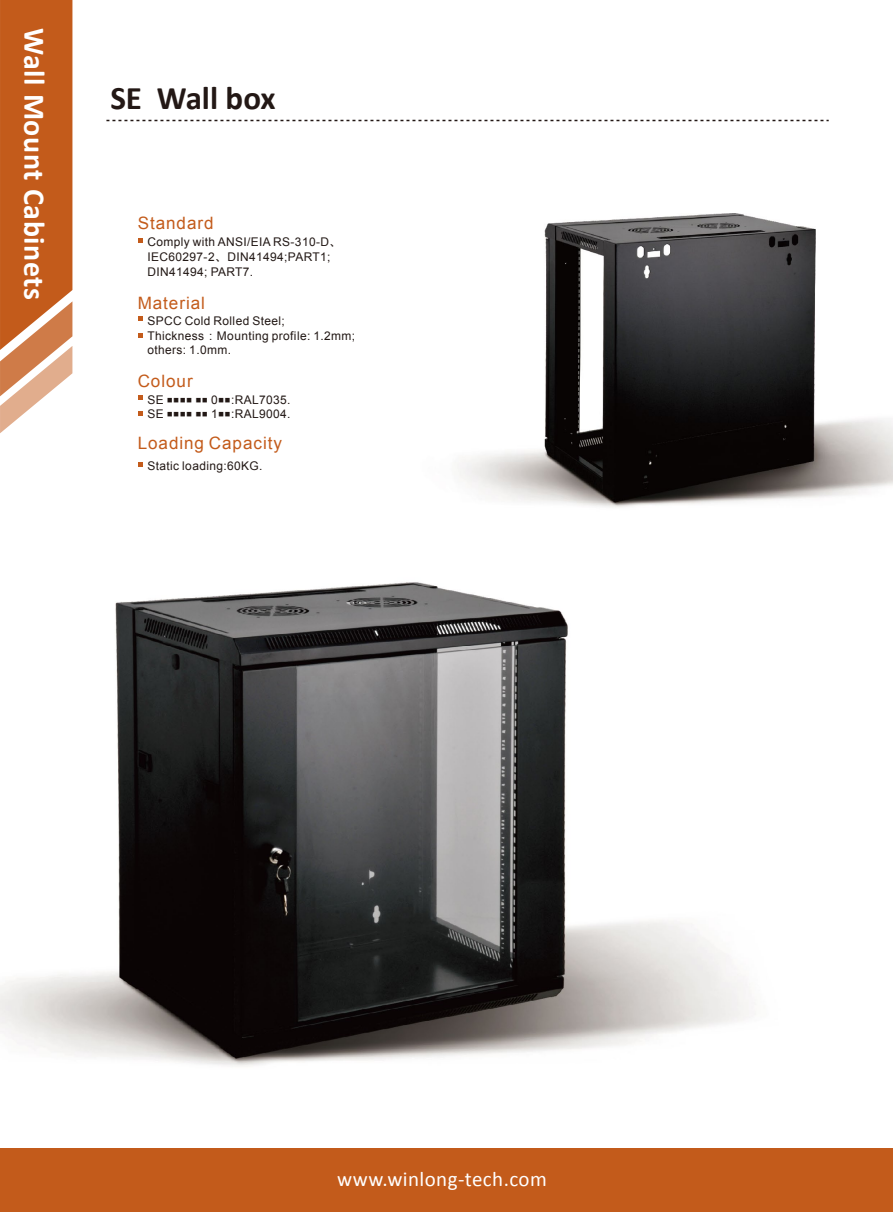
<style>
.page{position:relative;width:893px;height:1212px;background:#fff}
.page>*{position:absolute;margin:0;border:0;box-sizing:border-box;transform-origin:0 0}
.t1{font:700 33px "Calibri";color:#231815}
.t2{font:700 30px "Calibri";letter-spacing:.02em;color:#fff}
.t3{font:21px "Calibri";letter-spacing:.02em;color:#fff}
.t4{font:17.1px "Arial";letter-spacing:.055em;color:#c35b1b}
.t5{font:12px/14.2px "Arial";letter-spacing:.03em;color:#221815}
.s1{font-family:"Arial Unicode MS"}
.s2{font-family:"Arial Unicode MS";font-size:10.2px}
</style>
<div class="page">
<svg style="left:138px;top:238px;width:4px;height:5px"></svg>
<svg style="left:138px;top:316px;width:4px;height:5px"></svg>
<svg style="left:138px;top:333px;width:4px;height:5px"></svg>
<svg style="left:138px;top:462px;width:4px;height:4px"></svg>
<svg style="left:138px;top:411px;width:4px;height:5px"></svg>
<svg style="left:138px;top:395px;width:4px;height:5px"></svg>
<img style="left:457px;top:213px;width:436px;height:295px">
<svg style="left:106px;top:120px;width:723px;height:1px"></svg>
<svg style="left:0;top:0;width:72px;height:433px;background:#cc7540"></svg>
<img style="left:0;top:582px;width:756px;height:484px">
<div style="left:0;top:1149px;width:893px;height:63px;background:#c35b1b"></div>
<h2 class="t2" style="left:54px;top:28px;width:274px;rotate:90deg">Wall Mount Cabinets</h2>
<h1 class="t1" style="left:110px;top:77px;width:167px">SE Wall box</h1>
<h3 class="t4" style="left:138px;top:212px;width:77px">Standard</h3>
<p class="t5" style="left:147px;top:234px;width:195px;line-height:15.3px">Comply with ANSI/EIA RS-310-D<span class="s1">、<br></span>IEC60297-2<span class="s1">、</span>DIN41494;PART1;<br>DIN41494; PART7.</p>
<h3 class="t4" style="left:138px;top:292px;width:69px">Material</h3>
<p class="t5" style="left:147px;top:314px;width:209px">SPCC Cold Rolled Steel;<br>Thickness<span class="s1">：</span>Mounting profile: 1.2mm; others: 1.0mm.</p>
<h3 class="t4" style="left:138px;top:370px;width:57px">Colour</h3>
<p class="t5" style="left:147px;top:392px;width:145px">SE <span class="s2">■■■■ ■■</span> 0<span class="s2">■■</span>:RAL7035.<br>SE <span class="s2">■■■■ ■■</span> 1<span class="s2">■■</span>:RAL9004.</p>
<h3 class="t4" style="left:138px;top:432px;width:146px">Loading Capacity</h3>
<p class="t5" style="left:147px;top:459px;width:117px">Static loading:60KG.</p>
<h3 class="t3" style="left:337px;top:1165px;width:211px">www.winlong-tech.com</h3>
</div>
